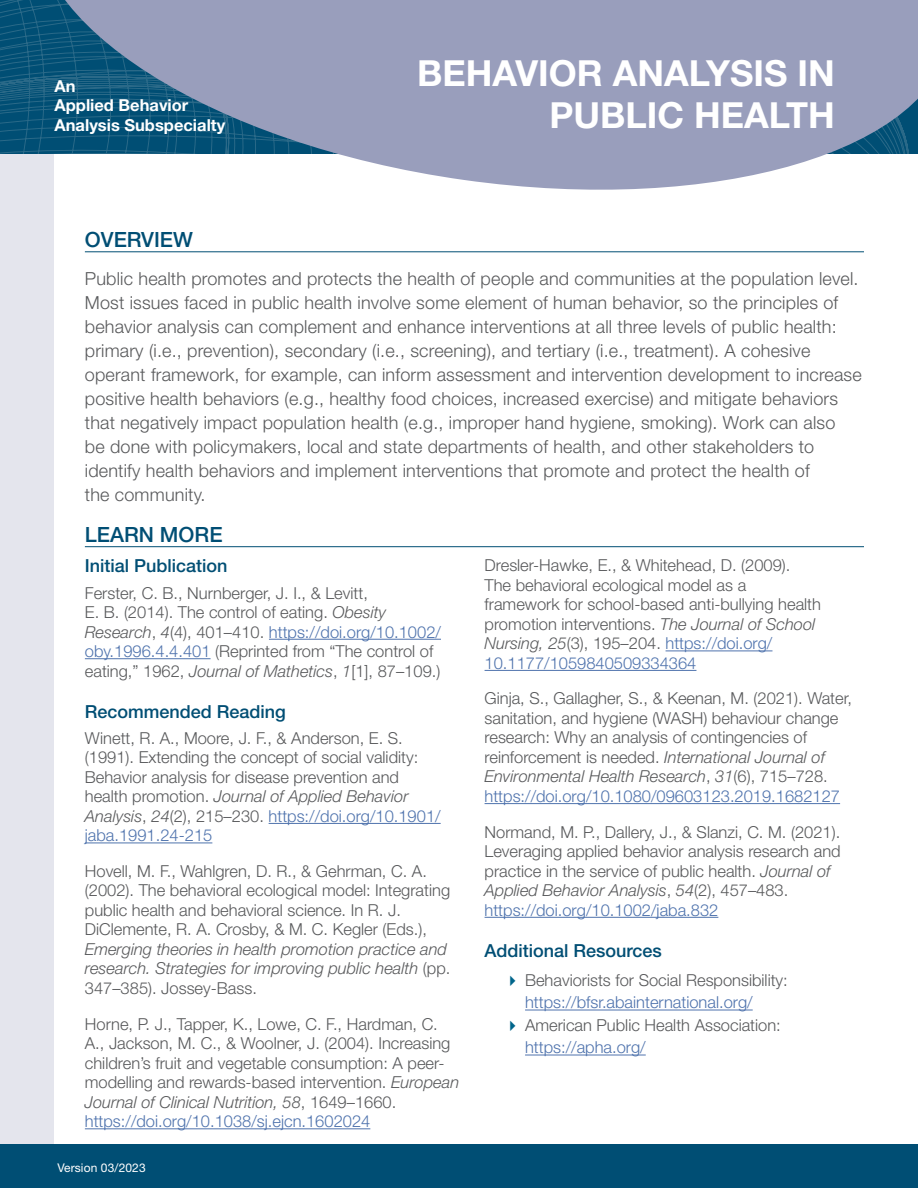
<style>
.page{position:relative;width:918px;height:1188px;background:#fff}
.page>*{position:absolute;margin:0;border:0;box-sizing:border-box;transform-origin:0 0}
.t1{font:700 36px/42px "Helvetica Neue LT Std";color:#fff;text-align:right}
.Header_1{font:500 21px "Helvetica Neue LT Std";color:#004e74}
.Summary_Text{font:300 18px/24px "Helvetica Neue LT Std";letter-spacing:.01em;color:#58595b}
.SubHead{font:500 18px "Helvetica Neue LT Std";color:#004e74}
.Resource_Text{font:300 16.5px/19.5px "Helvetica Neue LT Std";color:#58595b}
.t2{font:700 16.5px/19.5px "Helvetica Neue LT Std";color:#fff}
.t3{font:12px "Helvetica Neue LT Std";letter-spacing:.01em;color:#fff}
.s1{font-style:italic}
.s2{color:#4f73ad}
</style>
<div class="page">
<div style="left:0;top:0;width:54px;height:1188px;background:#e4e5ed"></div>
<svg style="left:0;top:0;width:19px;height:153px;background:#085378"></svg>
<div style="left:0;top:1145px;width:918px;height:43px;background:#004e74"></div>
<svg style="left:19px;top:0;width:899px;height:190px;background:#8f9eb9"></svg>
<hr style="left:85px;top:251px;width:779px;height:1px;background:#004e74">
<hr style="left:85px;top:546px;width:779px;height:1px;background:#004e74">
<hr style="left:269px;top:639px;width:172px;height:1px;background:#4f73ad">
<hr style="left:85px;top:658px;width:126px;height:1px;background:#4f73ad">
<hr style="left:269px;top:823px;width:172px;height:1px;background:#4f73ad">
<hr style="left:85px;top:843px;width:127px;height:1px;background:#4f73ad">
<hr style="left:85px;top:1128px;width:285px;height:1px;background:#4f73ad">
<hr style="left:666px;top:650px;width:106px;height:1px;background:#4f73ad">
<hr style="left:485px;top:670px;width:211px;height:1px;background:#4f73ad">
<hr style="left:485px;top:803px;width:355px;height:1px;background:#4f73ad">
<hr style="left:485px;top:917px;width:233px;height:1px;background:#4f73ad">
<hr style="left:525px;top:1010px;width:228px;height:1px;background:#4f73ad">
<hr style="left:525px;top:1055px;width:121px;height:1px;background:#4f73ad">
<p class="t2" style="left:55px;top:76px;width:172px">An<br>Applied Behavior<br>Analysis Subspecialty</p>
<p class="t1" style="left:417px;top:52px;width:419px">BEHAVIOR ANALYSIS IN<br>PUBLIC HEALTH</p>
<h1 class="Header_1" style="left:85px;top:227px;width:110px">OVERVIEW</h1>
<p class="Summary_Text" style="left:85px;top:266px;width:778px">Public health promotes and protects the health of people and communities at the population level.<br>Most issues faced in public health involve some element of human behavior, so the principles of behavior analysis can complement and enhance interventions at all three levels of public health: primary (i.e., prevention), secondary (i.e., screening), and tertiary (i.e., treatment). A cohesive operant framework, for example, can inform assessment and intervention development to increase positive health behaviors (e.g., healthy food choices, increased exercise) and mitigate behaviors that negatively impact population health (e.g., improper hand hygiene, smoking). Work can also<br>be done with policymakers, local and state departments of health, and other stakeholders to identify health behaviors and implement interventions that promote and protect the health of<br>the community.</p>
<h1 class="Header_1" style="left:85px;top:522px;width:139px">LEARN MORE</h1>
<p class="SubHead" style="left:85px;top:555px;width:144px">Initial Publication</p>
<p class="Resource_Text" style="left:85px;top:583px;width:358px">Ferster, C. B., Nurnberger, J. I., &amp; Levitt,<br>E. B. (2014). The control of eating. <span class="s1">Obesity Research</span>, <span class="s1">4</span>(4), 401–410. <span class="s2">https://doi.org/10.1002/ oby.1996.4.4.401</span> (Reprinted from “The control of eating,” 1962, <span class="s1">Journal of Mathetics</span>, <span class="s1">1</span>[1], 87–109.)</p>
<p class="SubHead" style="left:85px;top:700px;width:203px">Recommended Reading</p>
<p class="Resource_Text" style="left:85px;top:728px;width:357px">Winett, R. A., Moore, J. F., &amp; Anderson, E. S. (1991). Extending the concept of social validity:<br>Behavior analysis for disease prevention and health promotion. <span class="s1">Journal of Applied Behavior Analysis</span>, <span class="s1">24</span>(2), 215–230. <span class="s2">https://doi.org/10.1901/ jaba.1991.24-215</span></p>
<p class="Resource_Text" style="left:85px;top:861px;width:367px">Hovell, M. F., Wahlgren, D. R., &amp; Gehrman, C. A. (2002). The behavioral ecological model: Integrating public health and behavioral science. In R. J.<br>DiClemente, R. A. Crosby, &amp; M. C. Kegler (Eds.), <span class="s1">Emerging theories in health promotion practice and research. Strategies for improving public health</span> (pp.<br>347–385). Jossey-Bass.</p>
<p class="Resource_Text" style="left:85px;top:1014px;width:376px">Horne, P. J., Tapper, K., Lowe, C. F., Hardman, C.<br>A., Jackson, M. C., &amp; Woolner, J. (2004). Increasing children’s fruit and vegetable consumption: A peer&shy;modelling and rewards-based intervention. <span class="s1">European Journal of Clinical Nutrition, 58</span>, 1649–1660. <span class="s2">https://doi.org/10.1038/sj.ejcn.1602024</span></p>
<p class="Resource_Text" style="left:485px;top:555px;width:338px">Dresler-Hawke, E., &amp; Whitehead, D. (2009).<br>The behavioral ecological model as a framework for school-based anti-bullying health promotion interventions. <span class="s1">The Journal of School Nursing, 25</span>(3), 195–204. <span class="s2">https://doi.org/ 10.1177/1059840509334364</span></p>
<p class="Resource_Text" style="left:485px;top:688px;width:369px">Ginja, S., Gallagher, S., &amp; Keenan, M. (2021). Water, sanitation, and hygiene (WASH) behaviour change research: Why an analysis of contingencies of reinforcement is needed. <span class="s1">International Journal of Environmental Health Research</span>, <span class="s1">31</span>(6), 715–728. <span class="s2">https://doi.org/10.1080/09603123.2019.1682127</span></p>
<p class="Resource_Text" style="left:485px;top:822px;width:358px">Normand, M. P., Dallery, J., &amp; Slanzi, C. M. (2021).<br>Leveraging applied behavior analysis research and practice in the service of public health. <span class="s1">Journal of Applied Behavior Analysis</span>, <span class="s1">54</span>(2), 457–483. <span class="s2">https://doi.org/10.1002/jaba.832</span></p>
<p class="SubHead" style="left:485px;top:939px;width:179px">Additional Resources</p>
<p class="Resource_Text" style="left:525px;top:968px;width:264px;line-height:22.5px">Behaviorists for Social Responsibility: <span class="s2">https://bfsr.abainternational.org/</span></p>
<p class="Resource_Text" style="left:525px;top:1013px;width:257px;line-height:22.5px">American Public Health Association: <span class="s2">https://apha.org/</span></p>
<p class="t3" style="left:57px;top:1161px;width:90px">Version 03/2023</p>
</div>
